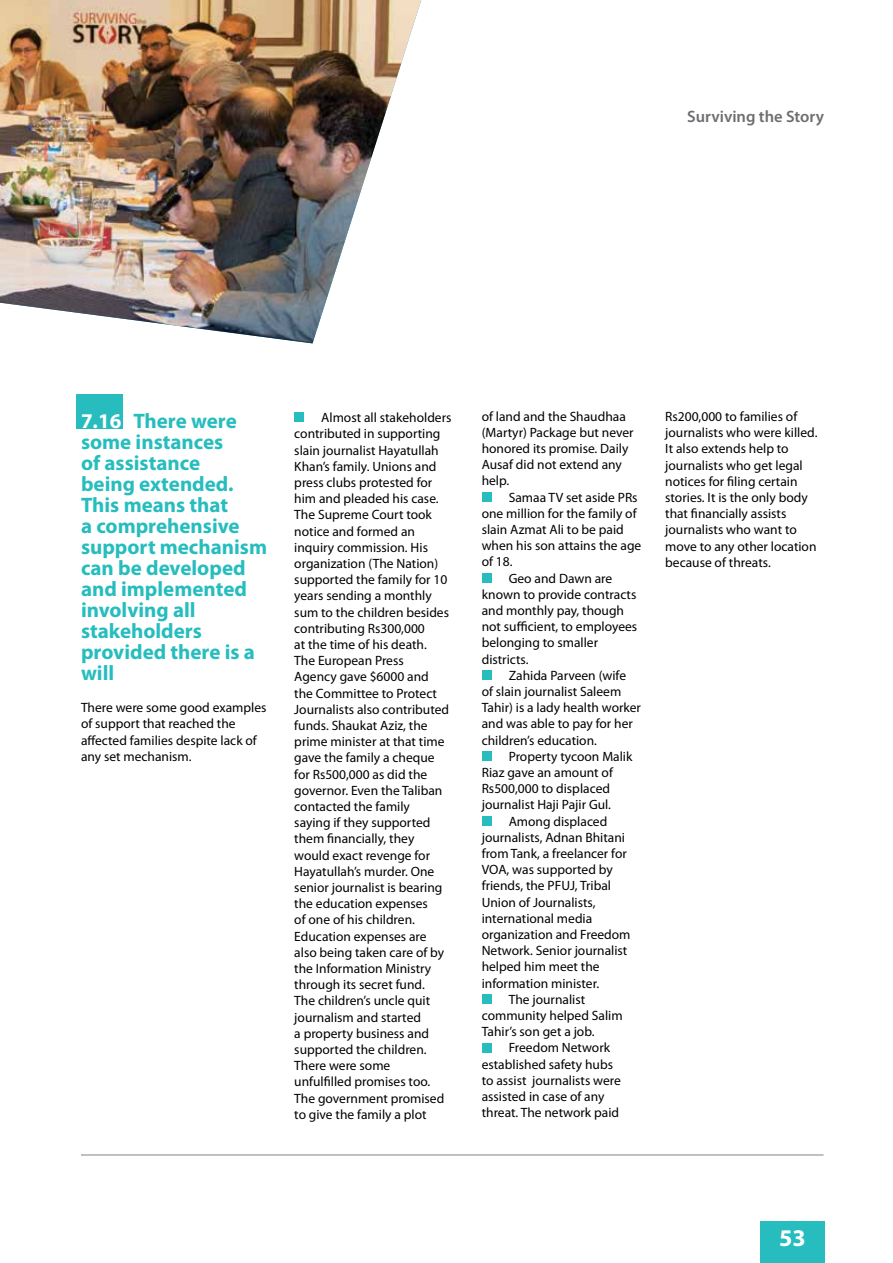
<style>
.page{position:relative;width:893px;height:1263px;background:#fff}
.page>*{position:absolute;margin:0;border:0;box-sizing:border-box;transform-origin:0 0}
.t1{font:700 24px "Myriad Pro";color:#fff}
.t2{font:700 21px/21px "Myriad Pro";color:#27bdbe}
.t3{font:600 16.5px "Myriad Pro";color:#6d6e71}
.t4{font:13.5px/16.2px "Myriad Pro";color:#000}
.s1{color:#fff}
</style>
<div class="page">
<hr style="left:81px;top:1155px;width:743px;height:1px;background:#808285">
<div style="left:760px;top:1220px;width:64px;height:43px;background:#27bdbe"></div>
<div style="left:76px;top:394px;width:47px;height:35px;background:#27bdbe"></div>
<div style="left:294px;top:413px;width:10px;height:9px;background:#27bdbe"></div>
<div style="left:482px;top:492px;width:9px;height:10px;background:#27bdbe"></div>
<div style="left:482px;top:573px;width:9px;height:10px;background:#27bdbe"></div>
<div style="left:482px;top:670px;width:9px;height:10px;background:#27bdbe"></div>
<div style="left:482px;top:751px;width:9px;height:10px;background:#27bdbe"></div>
<div style="left:482px;top:816px;width:9px;height:10px;background:#27bdbe"></div>
<div style="left:482px;top:994px;width:9px;height:10px;background:#27bdbe"></div>
<div style="left:482px;top:1043px;width:9px;height:9px;background:#27bdbe"></div>
<img style="left:0;top:0;width:421px;height:343px">
<p class="t3" style="left:687px;top:106px;width:138px">Surviving the Story</p>
<h2 class="t2" style="left:81px;top:409px;width:188px"><span class="s1">7.16</span> There were some instances<br>of assistance<br>being extended.<br>This means that<br>a comprehensive support mechanism can be developed and implemented involving all stakeholders provided there is a will</h2>
<p class="t4" style="left:81px;top:699px;width:187px">There were some good examples of support that reached the affected families despite lack of any set mechanism.</p>
<p class="t4" style="left:294px;top:409px;width:159px;text-indent:27px">Almost all stakeholders contributed in supporting slain journalist Hayatullah<br>Khan’s family. Unions and press clubs protested for him and pleaded his case.<br>The Supreme Court took notice and formed an inquiry commission. His organization (The Nation) supported the family for 10 years sending a monthly sum to the children besides contributing Rs300,000<br>at the time of his death.<br>The European Press<br>Agency gave $6000 and<br>the Committee to Protect<br>Journalists also contributed funds. Shaukat Aziz, the prime minister at that time gave the family a cheque for Rs500,000 as did the governor. Even the Taliban contacted the family<br>saying if they supported them financially, they would exact revenge for<br>Hayatullah’s murder. One senior journalist is bearing the education expenses<br>of one of his children.<br>Education expenses are also being taken care of by the Information Ministry through its secret fund.<br>The children’s uncle quit journalism and started<br>a property business and supported the children.<br>There were some<br>unfulfilled promises too.<br>The government promised to give the family a plot</p>
<p class="t4" style="left:482px;top:408px;width:153px">of land and the Shaudhaa (Martyr) Package but never honored its promise. Daily<br>Ausaf did not extend any help.</p>
<p class="t4" style="left:509px;top:489px;width:130px">Samaa TV set aside PRs</p>
<p class="t4" style="left:482px;top:505px;width:156px">one million for the family of</p>
<p class="t4" style="left:482px;top:521px;width:144px">slain Azmat Ali to be paid</p>
<p class="t4" style="left:482px;top:537px;width:161px">when his son attains the age</p>
<p class="t4" style="left:482px;top:553px;width:32px">of 18.</p>
<p class="t4" style="left:509px;top:570px;width:105px">Geo and Dawn are</p>
<p class="t4" style="left:482px;top:586px;width:156px">known to provide contracts</p>
<p class="t4" style="left:482px;top:602px;width:144px">and monthly pay, though</p>
<p class="t4" style="left:482px;top:618px;width:157px">not sufficient, to employees</p>
<p class="t4" style="left:482px;top:634px;width:118px">belonging to smaller</p>
<p class="t4" style="left:482px;top:651px;width:48px">districts.</p>
<p class="t4" style="left:509px;top:667px;width:119px">Zahida Parveen (wife</p>
<p class="t4" style="left:482px;top:683px;width:141px">of slain journalist Saleem</p>
<p class="t4" style="left:482px;top:699px;width:161px">Tahir) is a lady health worker</p>
<p class="t4" style="left:482px;top:715px;width:153px">and was able to pay for her</p>
<p class="t4" style="left:482px;top:732px;width:117px">children’s education.</p>
<p class="t4" style="left:509px;top:748px;width:125px">Property tycoon Malik</p>
<p class="t4" style="left:482px;top:764px;width:133px">Riaz gave an amount of</p>
<p class="t4" style="left:482px;top:780px;width:130px">Rs500,000 to displaced</p>
<p class="t4" style="left:482px;top:796px;width:131px">journalist Haji Pajir Gul.</p>
<p class="t4" style="left:509px;top:813px;width:100px">Among displaced</p>
<p class="t4" style="left:482px;top:829px;width:145px">journalists, Adnan Bhitani</p>
<p class="t4" style="left:482px;top:845px;width:147px">from Tank, a freelancer for</p>
<p class="t4" style="left:482px;top:861px;width:133px">VOA, was supported by</p>
<p class="t4" style="left:482px;top:877px;width:131px">friends, the PFUJ, Tribal</p>
<p class="t4" style="left:482px;top:894px;width:115px">Union of Journalists,</p>
<p class="t4" style="left:482px;top:910px;width:112px">international media</p>
<p class="t4" style="left:482px;top:926px;width:150px">organization and Freedom</p>
<p class="t4" style="left:482px;top:942px;width:147px">Network. Senior journalist</p>
<p class="t4" style="left:482px;top:958px;width:119px">helped him meet the</p>
<p class="t4" style="left:482px;top:975px;width:119px">information minister.</p>
<p class="t4" style="left:509px;top:991px;width:78px">The journalist</p>
<p class="t4" style="left:482px;top:1007px;width:142px">community helped Salim</p>
<p class="t4" style="left:482px;top:1023px;width:114px">Tahir’s son get a job.</p>
<p class="t4" style="left:509px;top:1039px;width:103px">Freedom Network</p>
<p class="t4" style="left:482px;top:1056px;width:133px">established safety hubs</p>
<p class="t4" style="left:482px;top:1072px;width:141px">to assist journalists were</p>
<p class="t4" style="left:482px;top:1088px;width:124px">assisted in case of any</p>
<p class="t4" style="left:482px;top:1104px;width:139px">threat. The network paid</p>
<p class="t4" style="left:665px;top:408px;width:154px">Rs200,000 to families of journalists who were killed.<br>It also extends help to journalists who get legal notices for filing certain stories. It is the only body that financially assists journalists who want to move to any other location because of threats.</p>
<h1 class="t1" style="left:779px;top:1222px;width:28px">53</h1>
</div>
